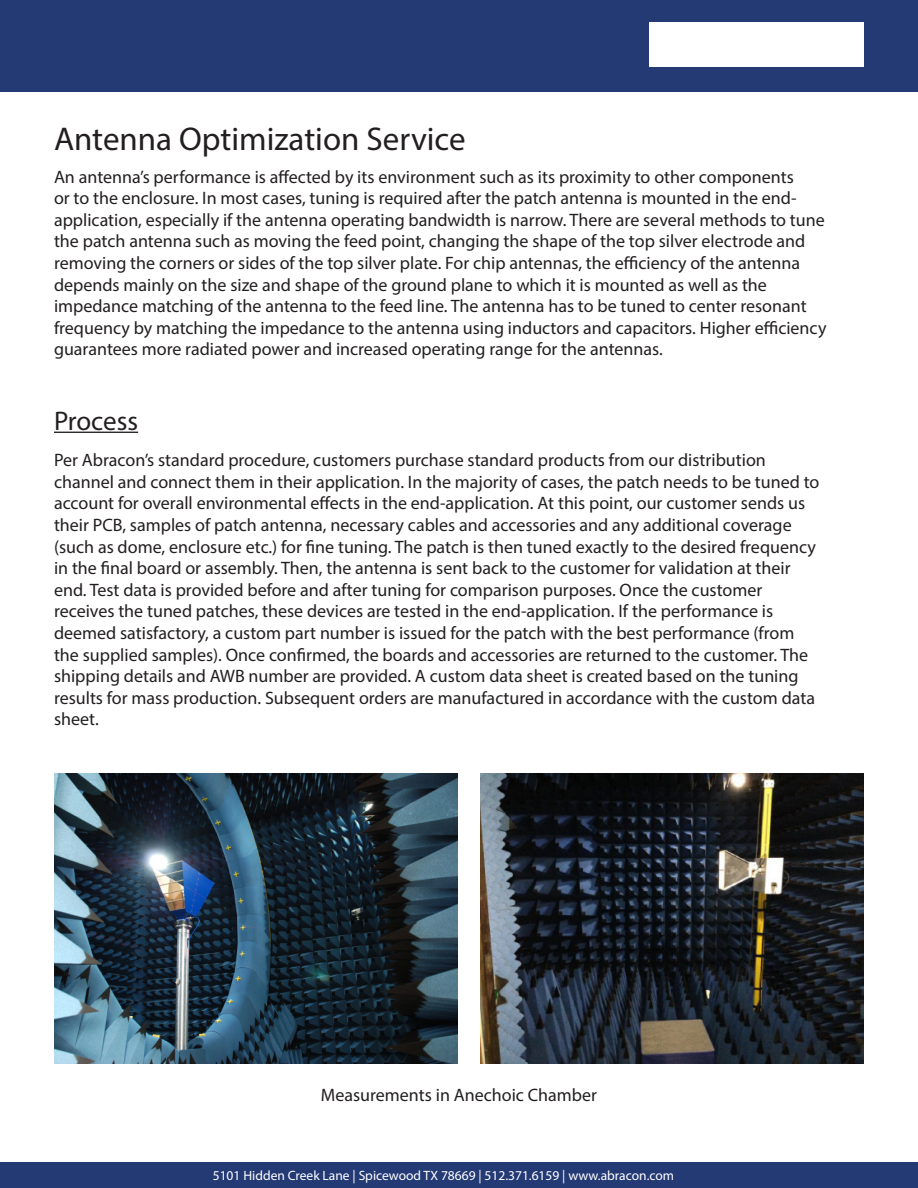
<style>
.page{position:relative;width:918px;height:1188px;background:#fff}
.page>*{position:absolute;margin:0;border:0;box-sizing:border-box;transform-origin:0 0}
.t1{font:33px "Myriad Pro";color:#231f20}
.t2{font:27px "Myriad Pro";letter-spacing:-.005em;color:#231f20}
.t3{font:18px/21.6px "Myriad Pro";color:#231f20}
.t4{font:13.5px "Myriad Pro";color:#fff}
</style>
<div class="page">
<div style="left:0;top:1162px;width:918px;height:26px;background:#243a75"></div>
<div style="left:0;top:0;width:918px;height:92px;background:#243a75"></div>
<div style="left:650px;top:22px;width:214px;height:45px;background:#fff"></div>
<hr style="left:54px;top:432px;width:84px;height:1px;background:#231f20">
<img style="left:54px;top:773px;width:404px;height:290px">
<img style="left:481px;top:773px;width:383px;height:290px">
<p class="t1" style="left:54px;top:118px;width:413px">Antenna Optimization Service</p>
<p class="t3" style="left:54px;top:165px;width:774px">An antenna’s performance is affected by its environment such as its proximity to other components<br>or to the enclosure. In most cases, tuning is required after the patch antenna is mounted in the end&shy;application, especially if the antenna operating bandwidth is narrow. There are several methods to tune the patch antenna such as moving the feed point, changing the shape of the top silver electrode and removing the corners or sides of the top silver plate. For chip antennas, the efficiency of the antenna depends mainly on the size and shape of the ground plane to which it is mounted as well as the impedance matching of the antenna to the feed line. The antenna has to be tuned to center resonant frequency by matching the impedance to the antenna using inductors and capacitors. Higher efficiency guarantees more radiated power and increased operating range for the antennas.</p>
<p class="t2" style="left:54px;top:404px;width:86px">Process</p>
<p class="t3" style="left:54px;top:449px;width:767px">Per Abracon’s standard procedure, customers purchase standard products from our distribution channel and connect them in their application. In the majority of cases, the patch needs to be tuned to account for overall environmental effects in the end-application. At this point, our customer sends us their PCB, samples of patch antenna, necessary cables and accessories and any additional coverage (such as dome, enclosure etc.) for fine tuning. The patch is then tuned exactly to the desired frequency in the final board or assembly. Then, the antenna is sent back to the customer for validation at their end. Test data is provided before and after tuning for comparison purposes. Once the customer receives the tuned patches, these devices are tested in the end-application. If the performance is deemed satisfactory, a custom part number is issued for the patch with the best performance (from the supplied samples). Once confirmed, the boards and accessories are returned to the customer. The shipping details and AWB number are provided. A custom data sheet is created based on the tuning results for mass production. Subsequent orders are manufactured in accordance with the custom data sheet.</p>
<p class="t3" style="left:321px;top:1083px;width:278px">Measurements in Anechoic Chamber</p>
<p class="t4" style="left:213px;top:1167px;width:463px">5101 Hidden Creek Lane | Spicewood TX 78669 | 512.371.6159 | www.abracon.com</p>
</div>
